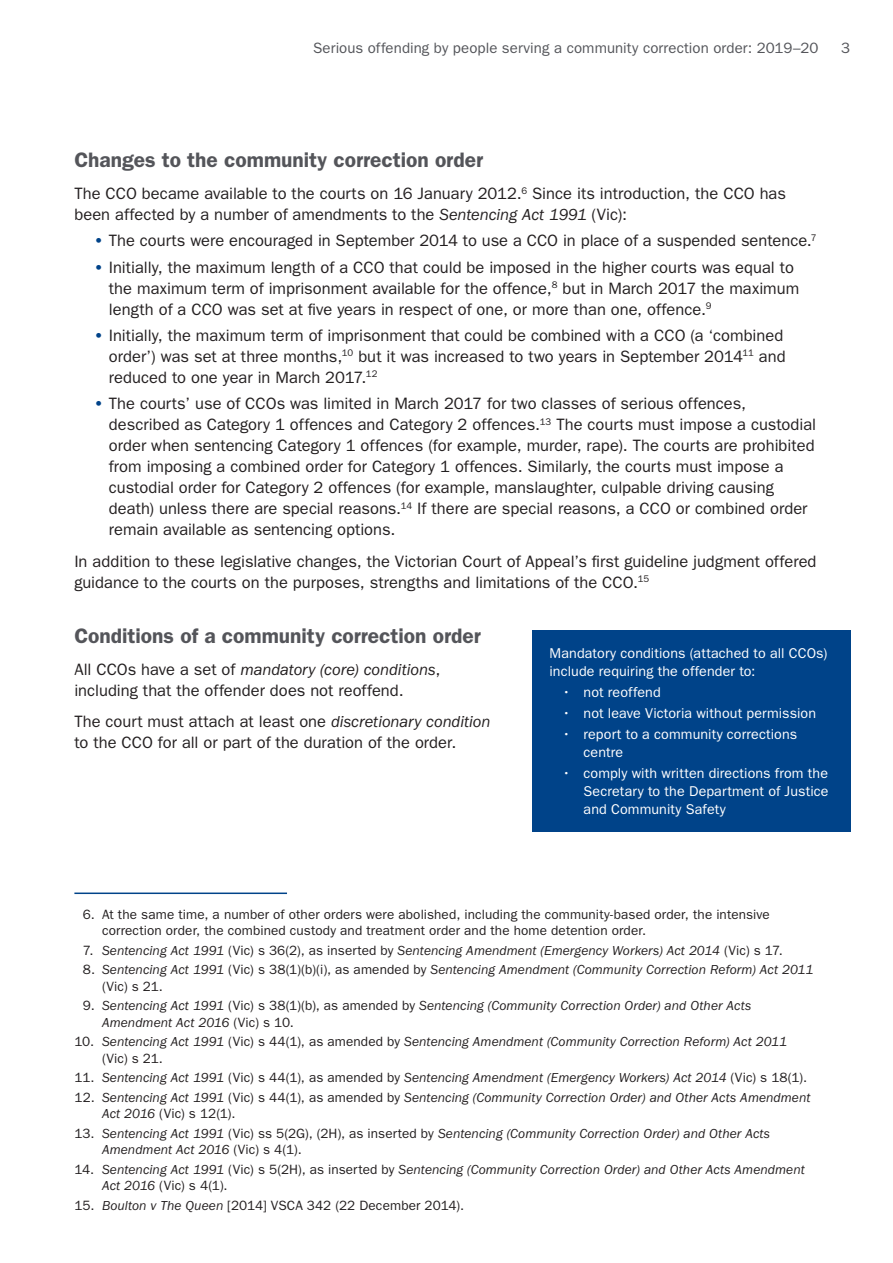
<style>
.page{position:relative;width:893px;height:1263px;background:#fff}
.page>*{position:absolute;margin:0;border:0;box-sizing:border-box;transform-origin:0 0}
.Heading_2{font:600 21px "ITC Franklin Gothic Std";color:#54555a}
.Body{font:16.5px/21px "ITC Franklin Gothic Std";color:#231f20}
.Body_Prebullet{font:16.5px/21px "ITC Franklin Gothic Std";color:#231f20}
.t1{font:15px "ITC Franklin Gothic Std";letter-spacing:.005em;color:#54555a}
.Callout_Text{font:14.25px/18px "ITC Franklin Gothic Std";letter-spacing:.01em;color:#fff}
.Footnote{font:italic 13.5px/16.5px "ITC Franklin Gothic Std";letter-spacing:.005em;color:#231f20}
.Footnote-2{font:13.5px/16.5px "ITC Franklin Gothic Std";letter-spacing:.01em;color:#231f20}
.s1{font-style:italic}
.s2{font-weight:600;color:#004389}
.s3{font-style:normal}
</style>
<div class="page">
<div style="left:531px;top:630px;width:319px;height:202px;background:#004389"></div>
<hr style="left:74px;top:892px;width:213px;height:2px;background:#004389">
<p class="t1" style="left:313px;top:39px;width:507px">Serious offending by people serving a community correction order: 2019–20</p>
<p class="t1" style="left:841px;top:39px;width:10px">3</p>
<p class="Heading_2" style="left:74px;top:148px;width:410px">Changes to the community correction order</p>
<p class="Body_Prebullet" style="left:74px;top:183px;width:713px">The CCO became available to the courts on 16 January 2012.<sup>6</sup> Since its introduction, the CCO has been affected by a number of amendments to the <span class="s1">Sentencing Act 1991</span> (Vic):</p>
<p class="Body" style="left:94px;top:230px;width:724px"><span class="s2">•</span> The courts were encouraged in September 2014 to use a CCO in place of a suspended sentence.<sup>7</sup></p>
<p class="Body" style="left:109px;top:256px;width:692px;text-indent:-15px"><span class="s2">•</span> Initially, the maximum length of a CCO that could be imposed in the higher courts was equal to the maximum term of imprisonment available for the offence,<sup>8</sup> but in March 2017 the maximum length of a CCO was set at five years in respect of one, or more than one, offence.<sup>9</sup></p>
<p class="Body" style="left:109px;top:325px;width:678px;text-indent:-15px"><span class="s2">•</span> Initially, the maximum term of imprisonment that could be combined with a CCO (a ‘combined order’) was set at three months,<sup>10</sup> but it was increased to two years in September 2014<sup>11</sup> and reduced to one year in March 2017.<sup>12</sup></p>
<p class="Body" style="left:109px;top:393px;width:709px;text-indent:-15px"><span class="s2">•</span> The courts’ use of CCOs was limited in March 2017 for two classes of serious offences, described as Category 1 offences and Category 2 offences.<sup>13</sup> The courts must impose a custodial order when sentencing Category 1 offences (for example, murder, rape). The courts are prohibited from imposing a combined order for Category 1 offences. Similarly, the courts must impose a custodial order for Category 2 offences (for example, manslaughter, culpable driving causing death) unless there are special reasons.<sup>14</sup> If there are special reasons, a CCO or combined order remain available as sentencing options.</p>
<p class="Body" style="left:74px;top:550px;width:744px">In addition to these legislative changes, the Victorian Court of Appeal’s first guideline judgment offered guidance to the courts on the purposes, strengths and limitations of the CCO.<sup>15</sup></p>
<p class="Heading_2" style="left:74px;top:623px;width:408px">Conditions of a community correction order</p>
<p class="Body" style="left:74px;top:658px;width:367px">All CCOs have a set of <span class="s1">mandatory (core) conditions</span>, including that the offender does not reoffend.</p>
<p class="Body" style="left:74px;top:711px;width:418px">The court must attach at least one <span class="s1">discretionary condition </span>to the CCO for all or part of the duration of the order.</p>
<p class="Callout_Text" style="left:549px;top:644px;width:279px">Mandatory conditions (attached to all CCOs) include requiring the offender to:</p>
<p class="Callout_Text" style="left:562px;top:683px;width:100px">• not reoffend</p>
<p class="Callout_Text" style="left:562px;top:704px;width:255px">• not leave Victoria without permission</p>
<p class="Callout_Text" style="left:584px;top:725px;width:215px;text-indent:-21px">• report to a community corrections centre</p>
<p class="Callout_Text" style="left:584px;top:764px;width:246px;text-align:justify;text-indent:-21px">• comply with written directions from the Secretary to the Department of Justice and Community Safety</p>
<p class="Footnote-2" style="left:102px;top:906px;width:669px;text-indent:-19px">6. At the same time, a number of other orders were abolished, including the community-based order, the intensive correction order, the combined custody and treatment order and the home detention order.</p>
<p class="Footnote" style="left:83px;top:942px;width:701px"><span class="s3">7.</span> Sentencing Act 1991 <span class="s3">(Vic) s 36(2), as inserted by</span> Sentencing Amendment (Emergency Workers) Act 2014 <span class="s3">(Vic) s 17.</span></p>
<p class="Footnote" style="left:102px;top:962px;width:713px;text-indent:-19px"><span class="s3">8.</span> Sentencing Act 1991 <span class="s3">(Vic) s 38(1)(b)(i), as amended by</span> Sentencing Amendment (Community Correction Reform) Act 2011 <span class="s3">(Vic) s 21.</span></p>
<p class="Footnote" style="left:102px;top:998px;width:651px;text-indent:-19px"><span class="s3">9.</span> Sentencing Act 1991 <span class="s3">(Vic) s 38(1)(b), as amended by</span> Sentencing (Community Correction Order) and Other Acts<br>Amendment Act 2016 <span class="s3">(Vic) s 10.</span></p>
<p class="Footnote" style="left:102px;top:1034px;width:686px;text-indent:-28px"><span class="s3">10.</span> Sentencing Act 1991 <span class="s3">(Vic) s 44(1), as amended by</span> Sentencing Amendment (Community Correction Reform) Act 2011 <span class="s3">(Vic) s 21.</span></p>
<p class="Footnote" style="left:74px;top:1070px;width:734px"><span class="s3">11.</span> Sentencing Act 1991 <span class="s3">(Vic) s 44(1), as amended by</span> Sentencing Amendment (Emergency Workers) Act 2014 <span class="s3">(Vic) s 18(1).</span></p>
<p class="Footnote" style="left:102px;top:1089px;width:710px;text-indent:-28px"><span class="s3">12.</span> Sentencing Act 1991 <span class="s3">(Vic) s 44(1), as amended by</span> Sentencing (Community Correction Order) and Other Acts Amendment<br>Act 2016 <span class="s3">(Vic) s 12(1).</span></p>
<p class="Footnote" style="left:102px;top:1125px;width:670px;text-indent:-28px"><span class="s3">13.</span> Sentencing Act 1991 <span class="s3">(Vic) ss 5(2G), (2H), as inserted by</span> Sentencing (Community Correction Order) and Other Acts<br>Amendment Act 2016 <span class="s3">(Vic) s 4(1).</span></p>
<p class="Footnote" style="left:102px;top:1161px;width:704px;text-indent:-28px"><span class="s3">14.</span> Sentencing Act 1991 <span class="s3">(Vic) s 5(2H), as inserted by</span> Sentencing (Community Correction Order) and Other Acts Amendment<br>Act 2016 <span class="s3">(Vic) s 4(1).</span></p>
<p class="Footnote-2" style="left:74px;top:1197px;width:391px">15. <span class="s1">Boulton v The Queen</span> [2014] VSCA 342 (22 December 2014).</p>
</div>
